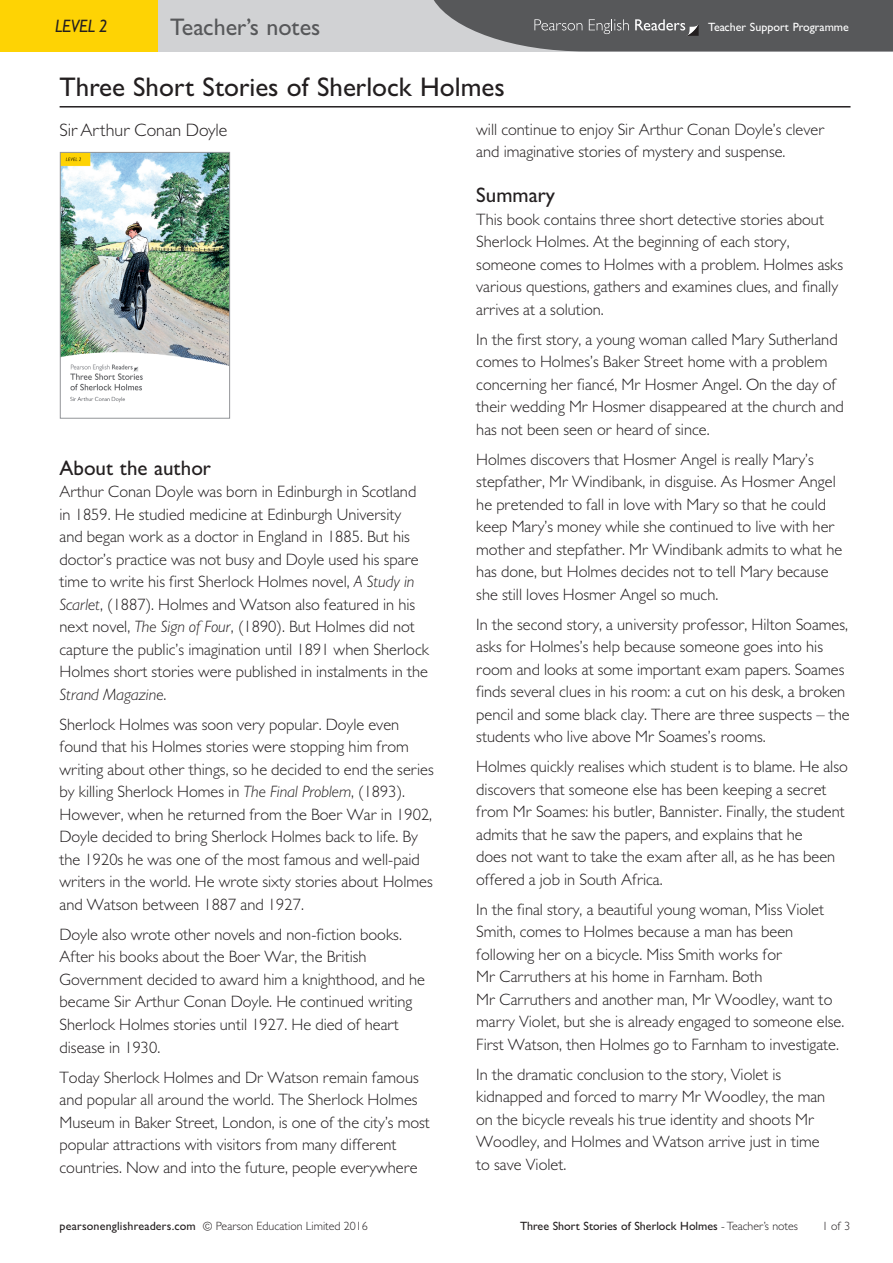
<style>
.page{position:relative;width:893px;height:1263px;background:#fff}
.page>*{position:absolute;margin:0;border:0;box-sizing:border-box;transform-origin:0 0}
.t1{font:500 27px "Gill Sans MT Pro";color:#231f20}
.t2{font:500 24px "Gill Sans MT Pro";color:#57585a}
.t3{font:500 21px "Gill Sans MT Pro";color:#231f20}
.t4{font:300 18px "Gill Sans MT Pro";color:#231f20}
.t5{font:italic 500 18px "Gill Sans MT Pro";letter-spacing:-.015em;color:#231f20;scale:.95 1}
.t6{font:300 16.5px/22.5px "Gill Sans MT Pro";color:#231f20}
.t7{font:300 12px "Gill Sans MT Pro";color:#231f20}
.t8{font:500 12px "Gill Sans MT Pro";color:#231f20}
.t9{font:500 12px "Gill Sans MT Pro";color:#fff}
.s1{font-style:italic}
.s2{font-weight:500}
.s3{font-weight:300}
</style>
<div class="page">
<hr style="left:60px;top:106px;width:790px;height:2px;background:#231f20">
<div style="left:0;top:0;width:893px;height:51px;background:#d1d2d4"></div>
<div style="left:0;top:0;width:157px;height:51px;background:#fed304"></div>
<svg style="left:434px;top:0;width:459px;height:51px;background:#646567"></svg>
<img style="left:62px;top:154px;width:166px;height:249px">
<div style="left:60px;top:152px;width:170px;height:266px;border:1px solid #939598"></div>
<p class="t5" style="left:55px;top:15px;width:57px">LEVEL 2</p>
<h2 class="t2" style="left:170px;top:13px;width:152px">Teacher’s notes</h2>
<p class="t9" style="left:708px;top:20px;width:142px">Teacher Support Programme</p>
<h1 class="t1" style="left:60px;top:71px;width:447px">Three Short Stories of Sherlock Holmes</h1>
<p class="t4" style="left:60px;top:119px;width:170px">Sir Arthur Conan Doyle</p>
<p class="t3" style="left:60px;top:455px;width:153px">About the author</p>
<p class="t6" style="left:60px;top:480px;width:371px">Arthur Conan Doyle was born in Edinburgh in Scotland in 1859. He studied medicine at Edinburgh University<br>and began work as a doctor in England in 1885. But his doctor’s practice was not busy and Doyle used his spare time to write his first Sherlock Holmes novel, <span class="s1">A Study in Scarlet</span>, (1887). Holmes and Watson also featured in his next novel, <span class="s1">The Sign of Four</span>, (1890). But Holmes did not capture the public’s imagination until 1891 when Sherlock Holmes short stories were published in instalments in the <span class="s1">Strand Magazine</span>.</p>
<p class="t6" style="left:60px;top:713px;width:376px">Sherlock Holmes was soon very popular. Doyle even found that his Holmes stories were stopping him from writing about other things, so he decided to end the series by killing Sherlock Homes in <span class="s1">The Final Problem</span>, (1893).<br>However, when he returned from the Boer War in 1902, Doyle decided to bring Sherlock Holmes back to life. By the 1920s he was one of the most famous and well-paid writers in the world. He wrote sixty stories about Holmes and Watson between 1887 and 1927.</p>
<p class="t6" style="left:60px;top:923px;width:367px">Doyle also wrote other novels and non-fiction books.<br>After his books about the Boer War, the British Government decided to award him a knighthood, and he became Sir Arthur Conan Doyle. He continued writing Sherlock Holmes stories until 1927. He died of heart disease in 1930.</p>
<p class="t6" style="left:60px;top:1065px;width:372px">Today Sherlock Holmes and Dr Watson remain famous and popular all around the world. The Sherlock Holmes Museum in Baker Street, London, is one of the city’s most popular attractions with visitors from many different countries. Now and into the future, people everywhere</p>
<p class="t6" style="left:476px;top:118px;width:350px">will continue to enjoy Sir Arthur Conan Doyle’s clever and imaginative stories of mystery and suspense.</p>
<p class="t3" style="left:476px;top:183px;width:80px">Summary</p>
<p class="t6" style="left:476px;top:207px;width:368px">This book contains three short detective stories about Sherlock Holmes. At the beginning of each story, someone comes to Holmes with a problem. Holmes asks various questions, gathers and examines clues, and finally arrives at a solution.</p>
<p class="t6" style="left:476px;top:328px;width:369px">In the first story, a young woman called Mary Sutherland comes to Holmes’s Baker Street home with a problem concerning her fiancé, Mr Hosmer Angel. On the day of their wedding Mr Hosmer disappeared at the church and has not been seen or heard of since.</p>
<p class="t6" style="left:476px;top:448px;width:368px">Holmes discovers that Hosmer Angel is really Mary’s stepfather, Mr Windibank, in disguise. As Hosmer Angel he pretended to fall in love with Mary so that he could keep Mary’s money while she continued to live with her mother and stepfather. Mr Windibank admits to what he has done, but Holmes decides not to tell Mary because she still loves Hosmer Angel so much.</p>
<p class="t6" style="left:476px;top:613px;width:375px">In the second story, a university professor, Hilton Soames, asks for Holmes’s help because someone goes into his room and looks at some important exam papers. Soames finds several clues in his room: a cut on his desk, a broken pencil and some black clay. There are three suspects – the students who live above Mr Soames’s rooms.</p>
<p class="t6" style="left:476px;top:755px;width:373px">Holmes quickly realises which student is to blame. He also discovers that someone else has been keeping a secret from Mr Soames: his butler, Bannister. Finally, the student admits that he saw the papers, and explains that he<br>does not want to take the exam after all, as he has been offered a job in South Africa.</p>
<p class="t6" style="left:476px;top:898px;width:370px">In the final story, a beautiful young woman, Miss Violet Smith, comes to Holmes because a man has been following her on a bicycle. Miss Smith works for<br>Mr Carruthers at his home in Farnham. Both<br>Mr Carruthers and another man, Mr Woodley, want to marry Violet, but she is already engaged to someone else.<br>First Watson, then Holmes go to Farnham to investigate.</p>
<p class="t6" style="left:476px;top:1063px;width:351px">In the dramatic conclusion to the story, Violet is kidnapped and forced to marry Mr Woodley, the man on the bicycle reveals his true identity and shoots Mr Woodley, and Holmes and Watson arrive just in time to save Violet.</p>
<p class="t7" style="left:60px;top:1219px;width:310px"><span class="s2">pearsonenglishreaders.com</span> © Pearson Education Limited 2016</p>
<p class="t8" style="left:520px;top:1219px;width:279px">Three Short Stories of Sherlock Holmes <span class="s3">- Teacher’s notes</span></p>
<p class="t7" style="left:822px;top:1219px;width:30px">1 of 3</p>
</div>
